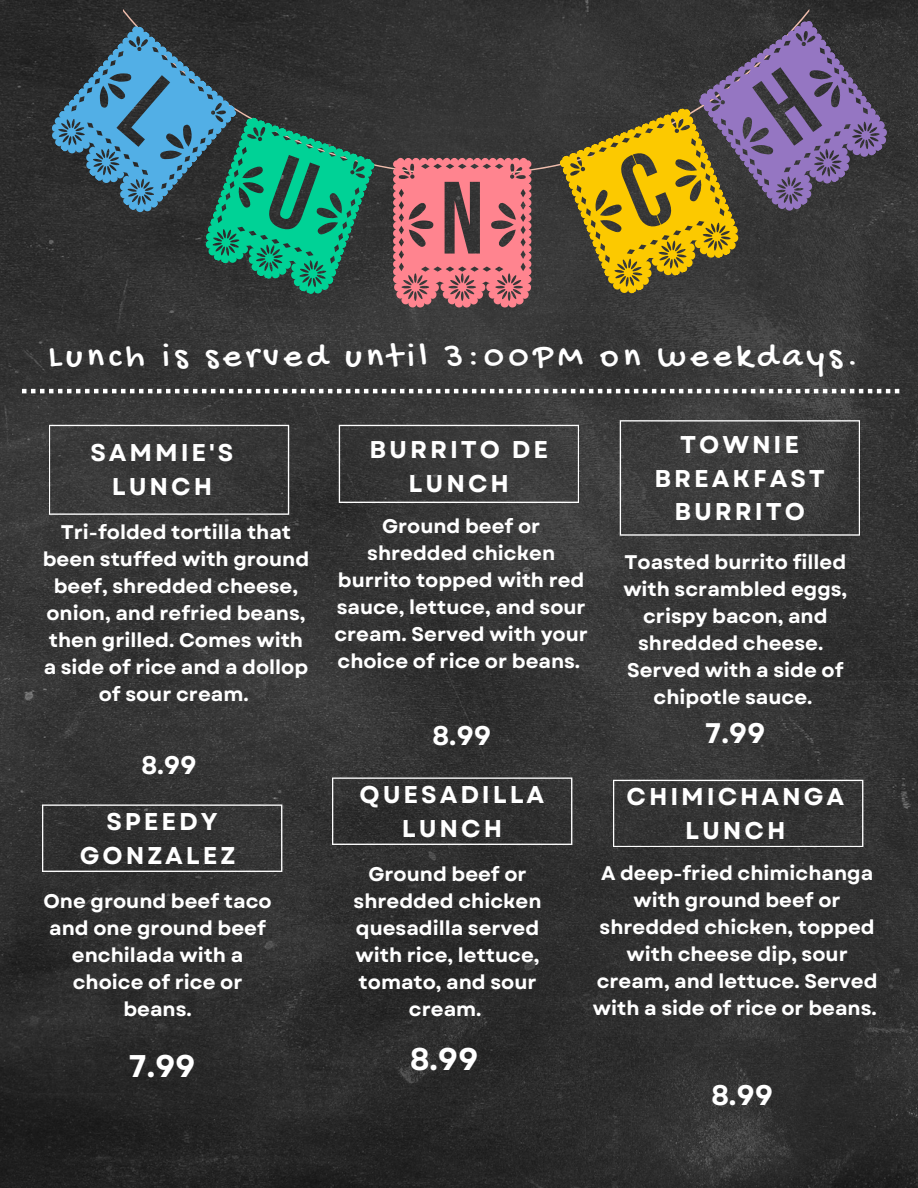
<style>
.page{position:relative;width:918px;height:1188px;background:#fff}
.page>*{position:absolute;margin:0;border:0;box-sizing:border-box;transform-origin:0 0}
.t1{font:35.85px "Gochi Hand";letter-spacing:.125em;color:#fff}
.t2{font:700 31.35px "Garet";color:#fff}
.t3{font:700 28.35px "Garet";color:#fff}
.t4{font:700 27px "Garet";color:#fff}
.t5{font:700 25.5px "Garet";color:#fff}
.t6{font:700 24.3px/33.9px "Garet";letter-spacing:.12em;color:#fff;text-align:center}
.t7{font:700 19.8px/27px "Garet";color:#fff;text-align:center}
</style>
<div class="page">
<img style="left:0;top:0;width:918px;height:1188px">
<svg style="left:49px;top:425px;width:240px;height:90px;background:#414141"></svg>
<svg style="left:22px;top:389px;width:877px;height:4px"></svg>
<svg style="left:339px;top:425px;width:240px;height:78px;background:#434343"></svg>
<svg style="left:620px;top:420px;width:240px;height:116px;background:#454545"></svg>
<svg style="left:42px;top:804px;width:240px;height:68px;background:#3c3c3c"></svg>
<svg style="left:332px;top:777px;width:240px;height:68px;background:#3b3b3b"></svg>
<svg style="left:613px;top:780px;width:250px;height:67px;background:#3d3d3d"></svg>
<svg style="left:123px;top:9px;width:686px;height:166px;background:#343434"></svg>
<svg style="left:42px;top:23px;width:334px;height:277px;background:#2d5f5e"></svg>
<svg style="left:393px;top:158px;width:138px;height:150px;background:#ca6f77"></svg>
<svg style="left:558px;top:18px;width:338px;height:282px;background:#675a43"></svg>
<p class="t1" style="left:48px;top:338px;width:811px">Lunch is served until 3:00PM on weekdays.</p>
<p class="t6" style="left:90px;top:435px;width:144px">SAMMIE'S<br>LUNCH</p>
<p class="t7" style="left:43px;top:519px;width:268px">Tri-folded tortilla that been stuffed with ground beef, shredded cheese, onion, and refried beans, then grilled. Comes with a side of rice and a dollop of sour cream.</p>
<p class="t5" style="left:141px;top:747px;width:57px">8.99</p>
<p class="t6" style="left:106px;top:804px;width:113px">SPEEDY</p>
<p class="t6" style="left:80px;top:838px;width:157px">GONZALEZ</p>
<p class="t7" style="left:43px;top:888px;width:230px">One ground beef taco and one ground beef enchilada with a choice of rice or beans.</p>
<p class="t2" style="left:129px;top:1043px;width:68px">7.99</p>
<p class="t6" style="left:370px;top:433px;width:180px">BURRITO DE<br>LUNCH</p>
<p class="t7" style="left:334px;top:513px;width:255px">Ground beef or shredded chicken burrito topped with red sauce, lettuce, and sour cream. Served with your choice of rice or beans.</p>
<p class="t4" style="left:433px;top:716px;width:60px">8.99</p>
<p class="t6" style="left:655px;top:427px;width:172px">TOWNIE<br>BREAKFAST<br>BURRITO</p>
<p class="t7" style="left:623px;top:548px;width:225px">Toasted burrito filled with scrambled eggs, crispy bacon, and shredded cheese.<br>Served with a side of chipotle sauce.</p>
<p class="t3" style="left:705px;top:712px;width:62px">7.99</p>
<p class="t6" style="left:360px;top:777px;width:186px">QUESADILLA</p>
<p class="t6" style="left:402px;top:811px;width:102px">LUNCH</p>
<p class="t7" style="left:354px;top:861px;width:189px">Ground beef or shredded chicken quesadilla served with rice, lettuce, tomato, and sour cream.</p>
<p class="t2" style="left:410px;top:1036px;width:70px">8.99</p>
<p class="t6" style="left:627px;top:780px;width:219px">CHIMICHANGA</p>
<p class="t6" style="left:685px;top:814px;width:102px">LUNCH</p>
<p class="t7" style="left:593px;top:860px;width:286px">A deep-fried chimichanga with ground beef or shredded chicken, topped with cheese dip, sour cream, and lettuce. Served with a side of rice or beans.</p>
<p class="t3" style="left:711px;top:1075px;width:63px">8.99</p>
</div>
